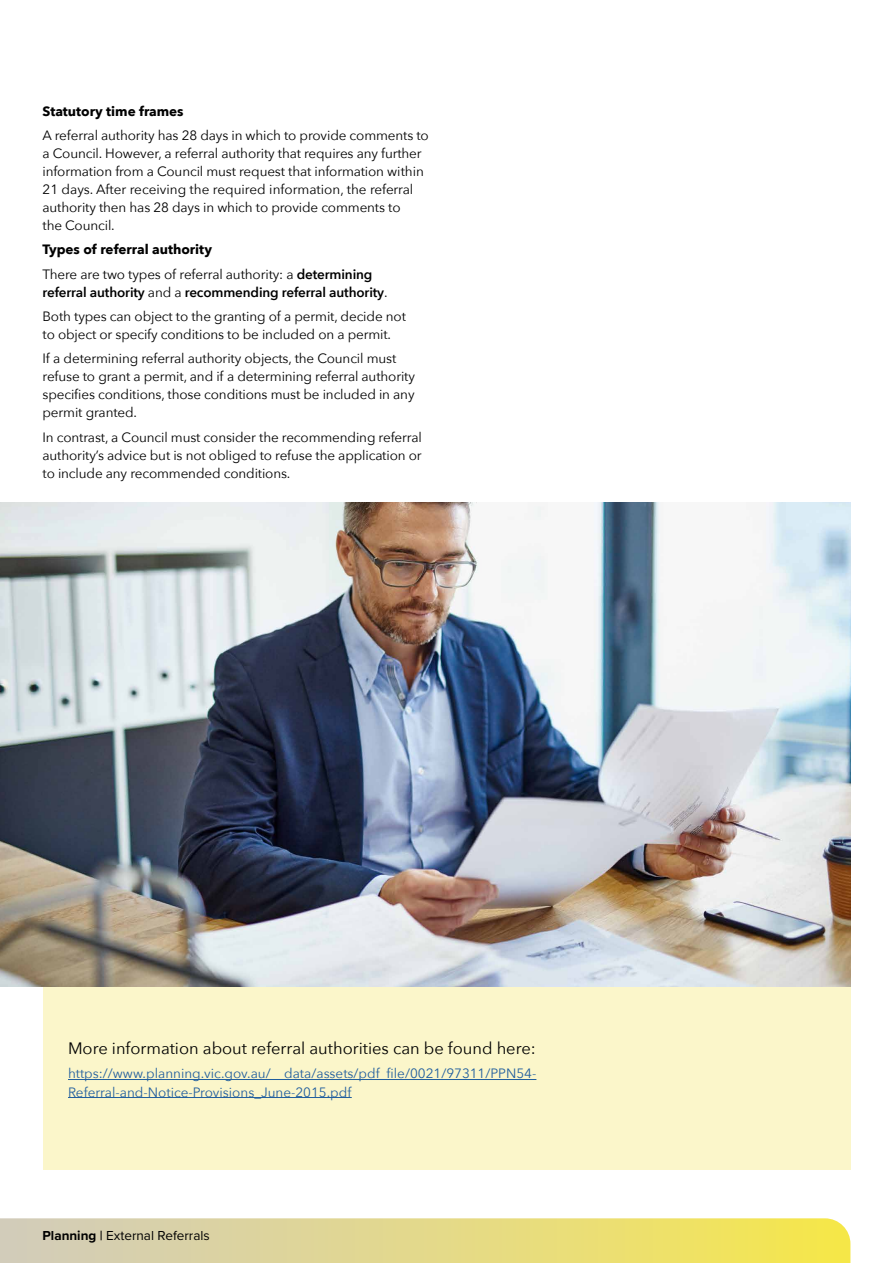
<style>
.page{position:relative;width:893px;height:1263px;background:#fff}
.page>*{position:absolute;margin:0;border:0;box-sizing:border-box;transform-origin:0 0}
.t1{font:16.5px "Avenir Next";color:#000}
.t2{font:13.5px/18px "Avenir Next";letter-spacing:-.01em;color:#000}
.t3{font:13.5px/18px "Avenir Next";color:#215e9e}
.t4{font:600 13.5px/18px "Avenir Next";letter-spacing:-.01em;color:#000}
.t5{font:700 13.5px "Avenir Next";color:#000}
.t6{font:13.5px "Proxima Nova";color:#000}
.s1{font-weight:400}
.s2{font-weight:700}
.s3{font-weight:600}
</style>
<div class="page">
<img style="left:0;top:503px;width:850px;height:483px">
<svg style="left:0;top:1218px;width:850px;height:45px"></svg>
<div style="left:43px;top:986px;width:807px;height:183px;background:#fbf6ca"></div>
<hr style="left:68px;top:1079px;width:468px;height:1px;background:#215e9e">
<hr style="left:68px;top:1097px;width:284px;height:1px;background:#215e9e">
<p class="t5" style="left:43px;top:99px;width:143px">Statutory time frames</p>
<p class="t2" style="left:43px;top:126px;width:388px">A referral authority has 28 days in which to provide comments to a Council. However, a referral authority that requires any further information from a Council must request that information within 21 days. After receiving the required information, the referral authority then has 28 days in which to provide comments to<br>the Council.</p>
<p class="t5" style="left:43px;top:238px;width:171px">Types of referral authority</p>
<p class="t4" style="left:43px;top:265px;width:347px"><span class="s1">There are two types of referral authority: a</span> determining referral authority <span class="s1">and a</span> recommending referral authority<span class="s1">.</span></p>
<p class="t2" style="left:43px;top:307px;width:365px">Both types can object to the granting of a permit, decide not to object or specify conditions to be included on a permit.</p>
<p class="t2" style="left:43px;top:349px;width:374px">If a determining referral authority objects, the Council must refuse to grant a permit, and if a determining referral authority specifies conditions, those conditions must be included in any permit granted.</p>
<p class="t2" style="left:43px;top:428px;width:381px;text-align:justify">In contrast, a Council must consider the recommending referral authority’s advice but is not obliged to refuse the application or to include any recommended conditions.</p>
<p class="t1" style="left:68px;top:1034px;width:469px">More information about referral authorities can be found here:</p>
<p class="t3" style="left:68px;top:1064px;width:470px">https://www.planning.vic.gov.au/__data/assets/pdf_file/0021/97311/PPN54-<br>Referral-and-Notice-Provisions_June-2015.pdf</p>
<p class="t6" style="left:43px;top:1225px;width:169px"><span class="s2">Planning</span> <span class="s3">|</span> External Referrals</p>
</div>
